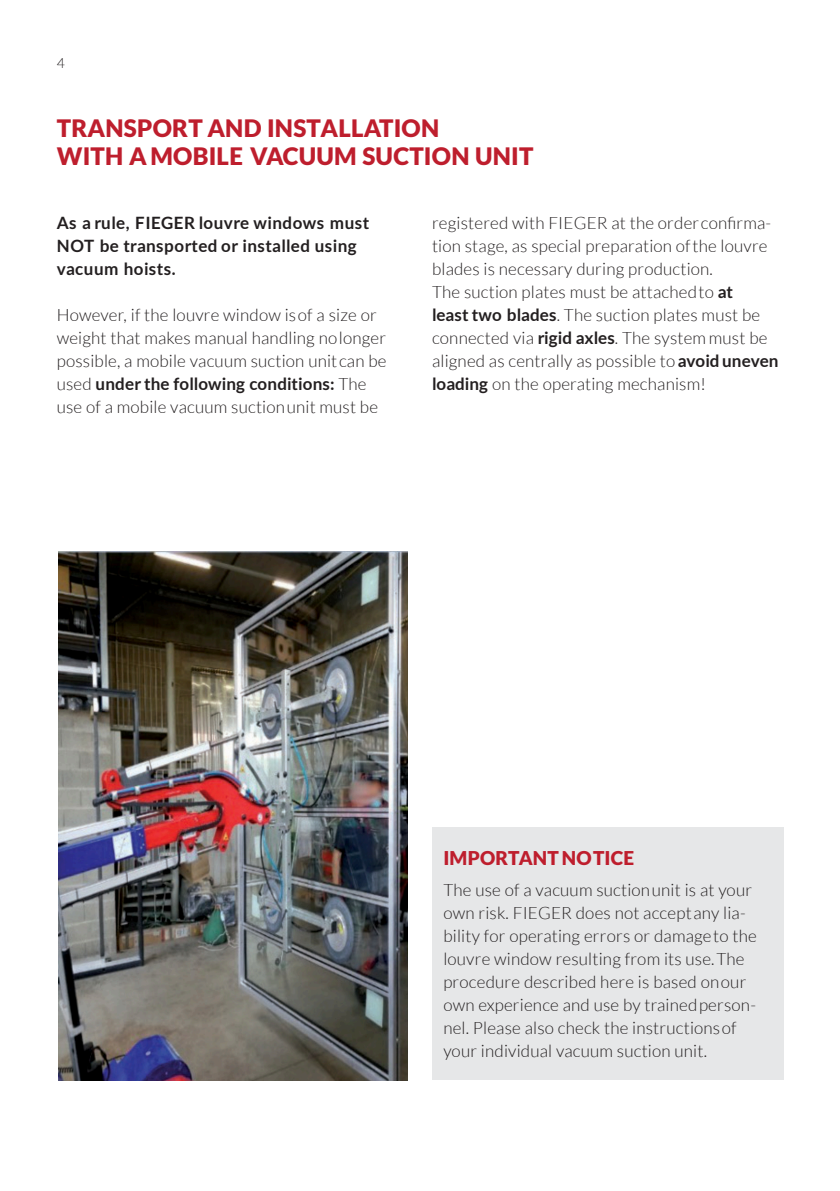
<style>
.page{position:relative;width:840px;height:1191px;background:#fff}
.page>*{position:absolute;margin:0;border:0;box-sizing:border-box;transform-origin:0 0}
.t1{font:900 24px "Lato";letter-spacing:.01em;color:#be1e2d}
.t2{font:900 19px "Lato";letter-spacing:.01em;color:#be1e2d}
.t3{font:300 17px "Lato";letter-spacing:.01em;color:#231f20}
.t4{font:700 17px "Lato";letter-spacing:.015em;color:#231f20}
.t5{font:300 14px "Lato";color:#231f20}
.s1{font-weight:300}
.s2{font-weight:700}
</style>
<div class="page">
<img style="left:59px;top:551px;width:349px;height:529px">
<div style="left:432px;top:827px;width:350px;height:253px;background:#e6e7e8"></div>
<p class="t5" style="left:57px;top:57px;width:10px">4</p>
<p class="t1" style="left:57px;top:118px;width:384px">TRANSPORT AND INSTALLATION</p>
<p class="t1" style="left:57px;top:146px;width:478px">WITH A MOBILE VACUUM SUCTION UNIT</p>
<p class="t4" style="left:57px;top:215px;width:314px">As a rule, FIEGER louvre windows must</p>
<p class="t4" style="left:57px;top:238px;width:301px">NOT be transported or installed using</p>
<p class="t4" style="left:57px;top:261px;width:120px">vacuum hoists.</p>
<p class="t3" style="left:57px;top:307px;width:321px">However, if the louvre window is of a size or</p>
<p class="t3" style="left:57px;top:330px;width:331px">weight that makes manual handling no longer</p>
<p class="t3" style="left:57px;top:353px;width:331px">possible, a mobile vacuum suction unit can be</p>
<p class="t4" style="left:57px;top:376px;width:311px"><span class="s1">used</span> under the following conditions: <span class="s1">The</span></p>
<p class="t3" style="left:57px;top:399px;width:323px">use of a mobile vacuum suction unit must be</p>
<p class="t3" style="left:432px;top:215px;width:340px">registered with FIEGER at the order confirma-</p>
<p class="t3" style="left:432px;top:238px;width:337px">tion stage, as special preparation of the louvre</p>
<p class="t3" style="left:432px;top:261px;width:282px">blades is necessary during production.</p>
<p class="t3" style="left:432px;top:284px;width:302px">The suction plates must be attached to <span class="s2">at</span></p>
<p class="t3" style="left:432px;top:307px;width:329px"><span class="s2">least two blades</span>. The suction plates must be</p>
<p class="t3" style="left:432px;top:330px;width:337px">connected via <span class="s2">rigid axles</span>. The system must be</p>
<p class="t3" style="left:432px;top:353px;width:348px">aligned as centrally as possible to <span class="s2">avoid uneven</span></p>
<p class="t3" style="left:432px;top:376px;width:275px"><span class="s2">loading</span> on the operating mechanism!</p>
<p class="t2" style="left:443px;top:850px;width:192px">IMPORTANT NOTICE</p>
<p class="t3" style="left:443px;top:882px;width:310px">The use of a vacuum suction unit is at your</p>
<p class="t3" style="left:443px;top:905px;width:303px">own risk. FIEGER does not accept any lia-</p>
<p class="t3" style="left:443px;top:928px;width:315px">bility for operating errors or damage to the</p>
<p class="t3" style="left:443px;top:951px;width:302px">louvre window resulting from its use. The</p>
<p class="t3" style="left:443px;top:974px;width:304px">procedure described here is based on our</p>
<p class="t3" style="left:443px;top:997px;width:314px">own experience and use by trained person-</p>
<p class="t3" style="left:443px;top:1020px;width:295px">nel. Please also check the instructions of</p>
<p class="t3" style="left:443px;top:1043px;width:265px">your individual vacuum suction unit.</p>
</div>
